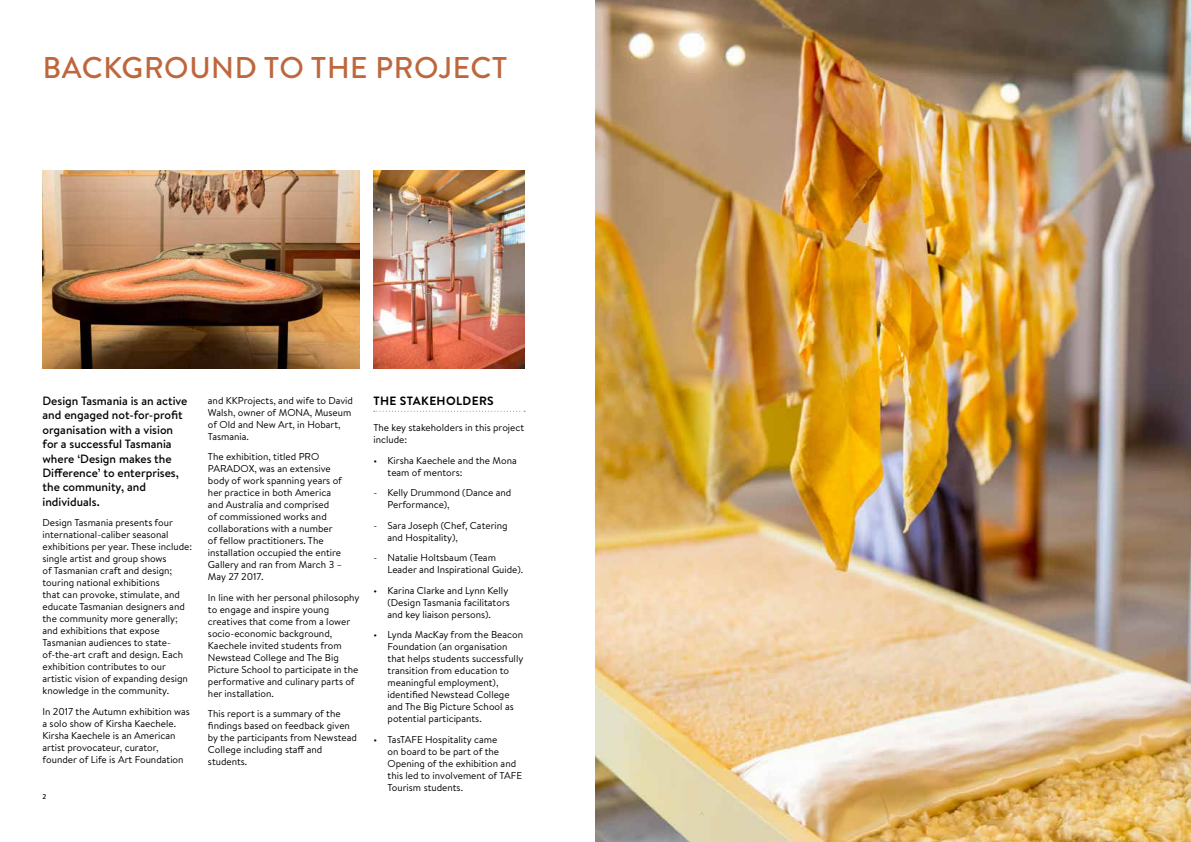
<style>
.page{position:relative;width:1191px;height:842px;background:#fff}
.page>*{position:absolute;margin:0;border:0;box-sizing:border-box;transform-origin:0 0}
.t1{font:500 30px "Brandon Text";letter-spacing:.02em;color:#be673d}
.t2{font:500 12px/14.4px "Brandon Text";color:#000}
.t3{font:700 12px "Brandon Text";letter-spacing:.03em;color:#000}
.t4{font:10px/12px "Brandon Text";color:#000}
.t5{font:500 7px "Brandon Text";color:#000}
</style>
<div class="page">
<img style="left:43px;top:170px;width:316px;height:199px">
<img style="left:373px;top:170px;width:151px;height:199px">
<svg style="left:374px;top:411px;width:151px;height:1px"></svg>
<img style="left:595px;top:0;width:596px;height:842px">
<h1 class="t1" style="left:43px;top:47px;width:466px">BACKGROUND TO THE PROJECT</h1>
<p class="t2" style="left:43px;top:393px;width:146px">Design Tasmania is an active and engaged not-for-profit organisation with a vision for a successful Tasmania where ‘Design makes the<br>Difference’ to enterprises, the community, and individuals.</p>
<p class="t4" style="left:43px;top:517px;width:151px">Design Tasmania presents four international-caliber seasonal exhibitions per year. These include: single artist and group shows<br>of Tasmanian craft and design; touring national exhibitions<br>that can provoke, stimulate, and educate Tasmanian designers and the community more generally; and exhibitions that expose<br>Tasmanian audiences to state&shy;of-the-art craft and design. Each exhibition contributes to our artistic vision of expanding design knowledge in the community.</p>
<p class="t4" style="left:43px;top:705px;width:149px">In 2017 the Autumn exhibition was a solo show of Kirsha Kaechele.<br>Kirsha Kaechele is an American artist provocateur, curator, founder of Life is Art Foundation</p>
<p class="t5" style="left:43px;top:791px;width:5px">2</p>
<p class="t4" style="left:208px;top:394px;width:147px">and KKProjects, and wife to David<br>Walsh, owner of MONA, Museum of Old and New Art, in Hobart,<br>Tasmania.</p>
<p class="t4" style="left:208px;top:450px;width:136px">The exhibition, titled PRO<br>PARADOX, was an extensive body of work spanning years of her practice in both America and Australia and comprised<br>of commissioned works and collaborations with a number of fellow practitioners. The installation occupied the entire<br>Gallery and ran from March 3 –<br>May 27 2017.</p>
<p class="t4" style="left:208px;top:591px;width:153px">In line with her personal philosophy to engage and inspire young creatives that come from a lower socio-economic background,<br>Kaechele invited students from<br>Newstead College and The Big<br>Picture School to participate in the performative and culinary parts of her installation.</p>
<p class="t4" style="left:208px;top:707px;width:150px">This report is a summary of the findings based on feedback given by the participants from Newstead<br>College including staff and students.</p>
<p class="t3" style="left:373px;top:392px;width:122px">THE STAKEHOLDERS</p>
<p class="t4" style="left:373px;top:421px;width:152px">The key stakeholders in this project include:</p>
<p class="t4" style="left:387px;top:454px;width:131px;text-indent:-14px">• Kirsha Kaechele and the Mona team of mentors:</p>
<p class="t4" style="left:387px;top:486px;width:125px;text-indent:-14px">- Kelly Drummond (Dance and<br>Performance),</p>
<p class="t4" style="left:387px;top:519px;width:122px;text-indent:-14px">- Sara Joseph (Chef, Catering and Hospitality),</p>
<p class="t4" style="left:387px;top:551px;width:137px;text-indent:-14px">- Natalie Holtsbaum (Team<br>Leader and Inspirational Guide).</p>
<p class="t4" style="left:387px;top:584px;width:124px;text-indent:-14px">• Karina Clarke and Lynn Kelly (Design Tasmania facilitators and key liaison persons).</p>
<p class="t4" style="left:387px;top:628px;width:137px;text-indent:-14px">• Lynda MacKay from the Beacon<br>Foundation (an organisation that helps students successfully transition from education to meaningful employment), identified Newstead College and The Big Picture School as potential participants.</p>
<p class="t4" style="left:387px;top:733px;width:136px;text-indent:-14px">• TasTAFE Hospitality came<br>on board to be part of the<br>Opening of the exhibition and this led to involvement of TAFE<br>Tourism students.</p>
</div>
